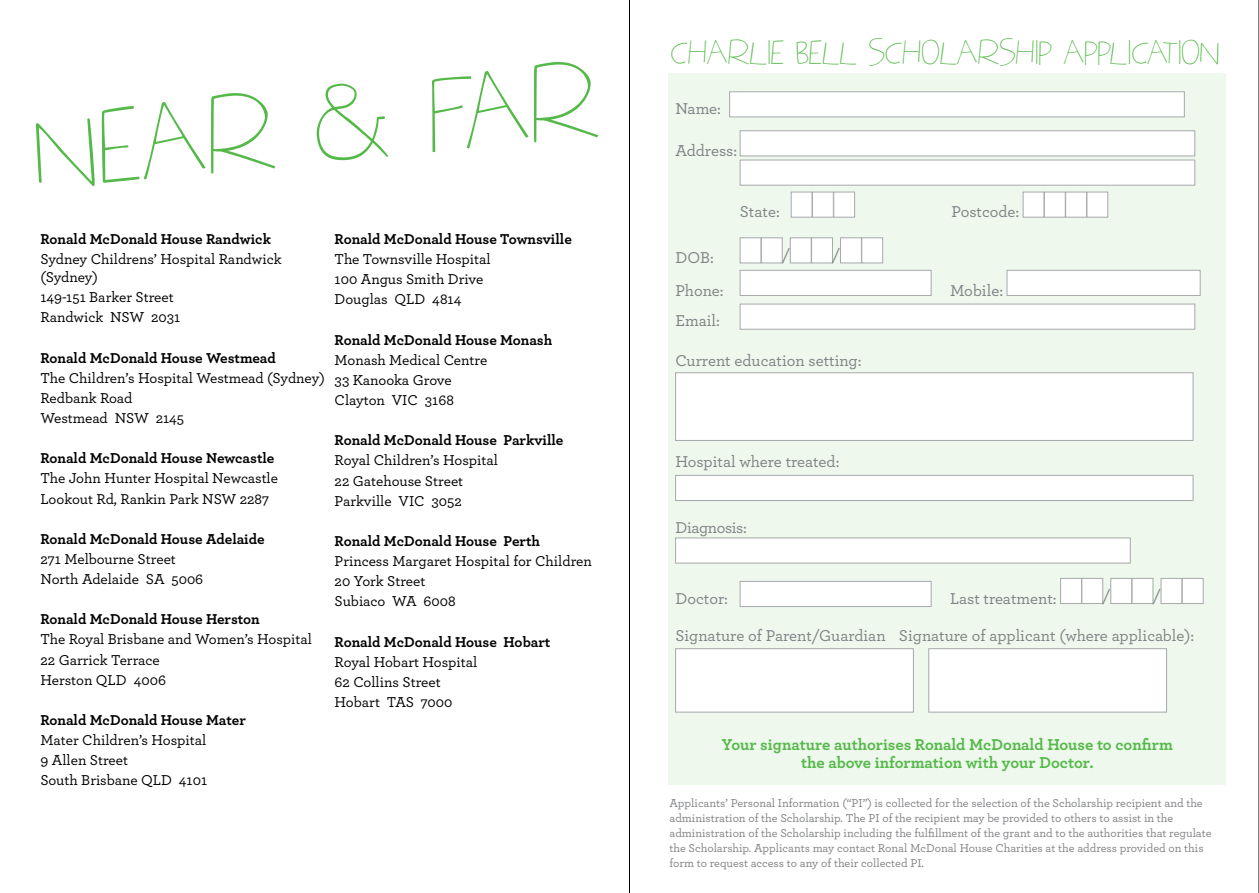
<style>
.page{position:relative;width:1259px;height:893px;background:#fff}
.page>*{position:absolute;margin:0;border:0;box-sizing:border-box;transform-origin:0 0}
.t1{font:104.1px "Singela";color:#54b948}
.t2{font:33px "Singela";letter-spacing:-.01em;color:#54b948}
.t3{font:500 16.5px "Archer Pro";color:#808285}
.t4{font:700 16.5px/18px "Archer Pro";color:#54b948;text-align:center}
.t5{font:500 15px/20.1px "Archer Pro";color:#000}
.t6{font:700 15px "Archer Pro";letter-spacing:-.005em;color:#000}
.t7{font:500 12px/15px "Archer Pro";color:#808285}
</style>
<div class="page">
<div style="left:668px;top:73px;width:558px;height:711px;background:#eef8ed"></div>
<div style="left:729px;top:92px;width:455px;height:25px;background:#fff;border:1px solid #a7a9ac"></div>
<div style="left:740px;top:131px;width:455px;height:25px;background:#fff;border:1px solid #a7a9ac"></div>
<div style="left:740px;top:160px;width:455px;height:25px;background:#fff;border:1px solid #a7a9ac"></div>
<div style="left:791px;top:192px;width:21px;height:25px;background:#fff;border:1px solid #a7a9ac"></div>
<div style="left:812px;top:192px;width:21px;height:25px;background:#fff;border:1px solid #a7a9ac"></div>
<div style="left:833px;top:192px;width:22px;height:25px;background:#fff;border:1px solid #a7a9ac"></div>
<div style="left:1023px;top:192px;width:21px;height:25px;background:#fff;border:1px solid #a7a9ac"></div>
<div style="left:1044px;top:192px;width:21px;height:25px;background:#fff;border:1px solid #a7a9ac"></div>
<div style="left:1065px;top:192px;width:21px;height:25px;background:#fff;border:1px solid #a7a9ac"></div>
<div style="left:1086px;top:192px;width:22px;height:25px;background:#fff;border:1px solid #a7a9ac"></div>
<div style="left:740px;top:238px;width:21px;height:25px;background:#fff;border:1px solid #a7a9ac"></div>
<div style="left:761px;top:238px;width:21px;height:25px;background:#fff;border:1px solid #a7a9ac"></div>
<div style="left:790px;top:238px;width:21px;height:25px;background:#fff;border:1px solid #a7a9ac"></div>
<div style="left:811px;top:238px;width:21px;height:25px;background:#fff;border:1px solid #a7a9ac"></div>
<div style="left:840px;top:238px;width:21px;height:25px;background:#fff;border:1px solid #a7a9ac"></div>
<div style="left:861px;top:238px;width:22px;height:25px;background:#fff;border:1px solid #a7a9ac"></div>
<div style="left:740px;top:270px;width:191px;height:26px;background:#fff;border:1px solid #a7a9ac"></div>
<div style="left:1007px;top:270px;width:193px;height:26px;background:#fff;border:1px solid #a7a9ac"></div>
<div style="left:740px;top:304px;width:455px;height:25px;background:#fff;border:1px solid #a7a9ac"></div>
<div style="left:675px;top:373px;width:518px;height:68px;background:#fff;border:1px solid #a7a9ac"></div>
<div style="left:675px;top:475px;width:518px;height:26px;background:#fff;border:1px solid #a7a9ac"></div>
<svg style="left:675px;top:538px;width:455px;height:25px;background:#fbfbfb"></svg>
<svg style="left:739px;top:581px;width:192px;height:26px;background:#f7f8f8"></svg>
<div style="left:1060px;top:578px;width:21px;height:26px;background:#fff;border:1px solid #a7a9ac"></div>
<div style="left:1081px;top:578px;width:22px;height:26px;background:#fff;border:1px solid #a7a9ac"></div>
<div style="left:1110px;top:578px;width:22px;height:26px;background:#fff;border:1px solid #a7a9ac"></div>
<div style="left:1132px;top:578px;width:21px;height:26px;background:#fff;border:1px solid #a7a9ac"></div>
<div style="left:1160px;top:578px;width:22px;height:26px;background:#fff;border:1px solid #a7a9ac"></div>
<div style="left:1182px;top:578px;width:21px;height:26px;background:#fff;border:1px solid #a7a9ac"></div>
<div style="left:675px;top:648px;width:238px;height:64px;background:#fff;border:1px solid #a7a9ac"></div>
<div style="left:928px;top:648px;width:238px;height:64px;background:#fff;border:1px solid #a7a9ac"></div>
<hr style="left:1258px;top:0;width:1px;height:893px;background:#000">
<hr style="left:629px;top:0;width:1px;height:893px;background:#000">
<h1 class="t1" style="left:31px;top:90px;width:550px;rotate:-5deg">NEAR &amp; FAR</h1>
<p class="t6" style="left:40px;top:227px;width:232px">Ronald McDonald House Randwick</p>
<p class="t5" style="left:40px;top:249px;width:243px;line-height:18px">Sydney Childrens’ Hospital Randwick (Sydney)</p>
<p class="t5" style="left:40px;top:286px;width:141px">149-151 Barker Street<br>Randwick NSW 2031</p>
<p class="t6" style="left:40px;top:346px;width:237px">Ronald McDonald House Westmead</p>
<p class="t5" style="left:40px;top:367px;width:286px">The Children’s Hospital Westmead (Sydney)<br>Redbank Road<br>Westmead NSW 2145</p>
<p class="t6" style="left:40px;top:446px;width:235px">Ronald McDonald House Newcastle</p>
<p class="t5" style="left:40px;top:468px;width:239px">The John Hunter Hospital Newcastle<br>Lookout Rd, Rankin Park NSW 2287</p>
<p class="t6" style="left:40px;top:527px;width:226px">Ronald McDonald House Adelaide</p>
<p class="t5" style="left:40px;top:548px;width:164px">271 Melbourne Street<br>North Adelaide SA 5006</p>
<p class="t6" style="left:40px;top:607px;width:221px">Ronald McDonald House Herston</p>
<p class="t5" style="left:40px;top:629px;width:273px">The Royal Brisbane and Women’s Hospital<br>22 Garrick Terrace<br>Herston QLD 4006</p>
<p class="t6" style="left:40px;top:708px;width:207px">Ronald McDonald House Mater</p>
<p class="t5" style="left:40px;top:729px;width:168px">Mater Children’s Hospital<br>9 Allen Street<br>South Brisbane QLD 4101</p>
<p class="t6" style="left:335px;top:227px;width:239px">Ronald McDonald House Townsville</p>
<p class="t5" style="left:335px;top:248px;width:157px">The Townsville Hospital<br>100 Angus Smith Drive<br>Douglas QLD 4814</p>
<p class="t6" style="left:335px;top:328px;width:219px">Ronald McDonald House Monash</p>
<p class="t5" style="left:335px;top:349px;width:154px">Monash Medical Centre<br>33 Kanooka Grove<br>Clayton VIC 3168</p>
<p class="t6" style="left:335px;top:428px;width:230px">Ronald McDonald House Parkville</p>
<p class="t5" style="left:335px;top:450px;width:165px">Royal Children’s Hospital<br>22 Gatehouse Street<br>Parkville VIC 3052</p>
<p class="t6" style="left:335px;top:529px;width:207px">Ronald McDonald House Perth</p>
<p class="t5" style="left:335px;top:550px;width:259px">Princess Margaret Hospital for Children<br>20 York Street<br>Subiaco WA 6008</p>
<p class="t6" style="left:335px;top:630px;width:217px">Ronald McDonald House Hobart</p>
<p class="t5" style="left:335px;top:651px;width:144px">Royal Hobart Hospital<br>62 Collins Street<br>Hobart TAS 7000</p>
<h2 class="t2" style="left:671px;top:33px;width:550px">CHARLIE BELL SCHOLARSHIP APPLICATION</h2>
<p class="t3" style="left:675px;top:97px;width:47px">Name:</p>
<p class="t3" style="left:675px;top:139px;width:63px">Address:</p>
<p class="t3" style="left:740px;top:200px;width:41px">State:</p>
<p class="t3" style="left:951px;top:200px;width:69px">Postcode:</p>
<p class="t3" style="left:675px;top:246px;width:40px">DOB:</p>
<p class="t3" style="left:782px;top:243px;width:9px">/</p>
<p class="t3" style="left:832px;top:243px;width:9px">/</p>
<p class="t3" style="left:675px;top:278px;width:50px">Phone:</p>
<p class="t3" style="left:950px;top:278px;width:55px">Mobile:</p>
<p class="t3" style="left:675px;top:309px;width:46px">Email:</p>
<p class="t3" style="left:675px;top:349px;width:188px">Current education setting:</p>
<p class="t3" style="left:675px;top:450px;width:165px">Hospital where treated:</p>
<p class="t3" style="left:675px;top:515px;width:73px">Diagnosis:</p>
<p class="t3" style="left:675px;top:586px;width:54px">Doctor:</p>
<p class="t3" style="left:950px;top:586px;width:108px">Last treatment:</p>
<p class="t3" style="left:1103px;top:583px;width:9px">/</p>
<p class="t3" style="left:1153px;top:583px;width:9px">/</p>
<p class="t3" style="left:675px;top:623px;width:520px">Signature of Parent/Guardian Signature of applicant (where applicable):</p>
<p class="t4" style="left:722px;top:734px;width:452px">Your signature authorises Ronald McDonald House to confirm the above information with your Doctor.</p>
<p class="t7" style="left:669px;top:795px;width:543px">Applicants’ Personal Information (“PI”) is collected for the selection of the Scholarship recipient and the administration of the Scholarship. The PI of the recipient may be provided to others to assist in the administration of the Scholarship including the fulfillment of the grant and to the authorities that regulate the Scholarship. Applicants may contact Ronal McDonal House Charities at the address provided on this form to request access to any of their collected PI.</p>
</div>
